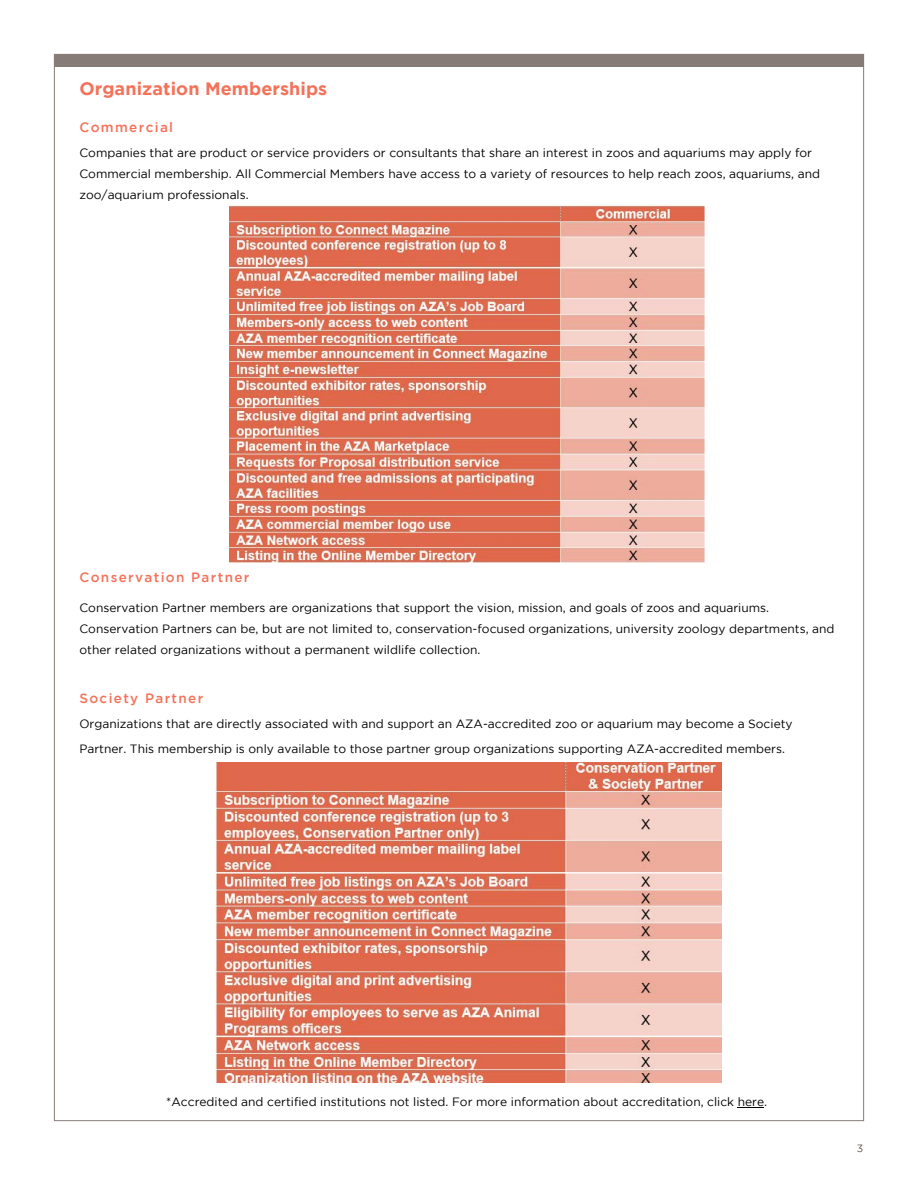
<style>
.page{position:relative;width:918px;height:1188px;background:#fff}
.page>*{position:absolute;margin:0;border:0;box-sizing:border-box;transform-origin:0 0}
.t1{font:700 18px "Gotham";letter-spacing:.005em;color:#f3725a}
.t2{font:500 13.5px "Gotham";letter-spacing:.1em;color:#f3725a}
.t3{font:12px/21px "Gotham";color:#000}
.t4{font:10.5px "Gotham";color:#5e514e}
</style>
<div class="page">
<div style="left:54px;top:54px;width:810px;height:13px;background:#877b77"></div>
<img style="left:230px;top:205px;width:475px;height:358px">
<img style="left:216px;top:762px;width:506px;height:320px">
<svg style="left:738px;top:1107px;width:26px;height:1px"></svg>
<h1 class="t1" style="left:79px;top:79px;width:249px">Organization Memberships</h1>
<p class="t2" style="left:79px;top:120px;width:95px">Commercial</p>
<p class="t3" style="left:79px;top:143px;width:742px">Companies that are product or service providers or consultants that share an interest in zoos and aquariums may apply for<br>Commercial membership. All Commercial Members have access to a variety of resources to help reach zoos, aquariums, and zoo/aquarium professionals.</p>
<p class="t2" style="left:79px;top:570px;width:172px">Conservation Partner</p>
<p class="t3" style="left:79px;top:597px;width:757px">Conservation Partner members are organizations that support the vision, mission, and goals of zoos and aquariums.<br>Conservation Partners can be, but are not limited to, conservation-focused organizations, university zoology departments, and other related organizations without a permanent wildlife collection.</p>
<p class="t2" style="left:79px;top:691px;width:125px">Society Partner</p>
<p class="t3" style="left:79px;top:712px;width:715px;line-height:24.8px">Organizations that are directly associated with and support an AZA-accredited zoo or aquarium may become a Society<br>Partner. This membership is only available to those partner group organizations supporting AZA-accredited members.</p>
<p class="t3" style="left:166px;top:1091px;width:602px">*Accredited and certified institutions not listed. For more information about accreditation, click here.</p>
<p class="t4" style="left:857px;top:1143px;width:8px">3</p>
</div>
